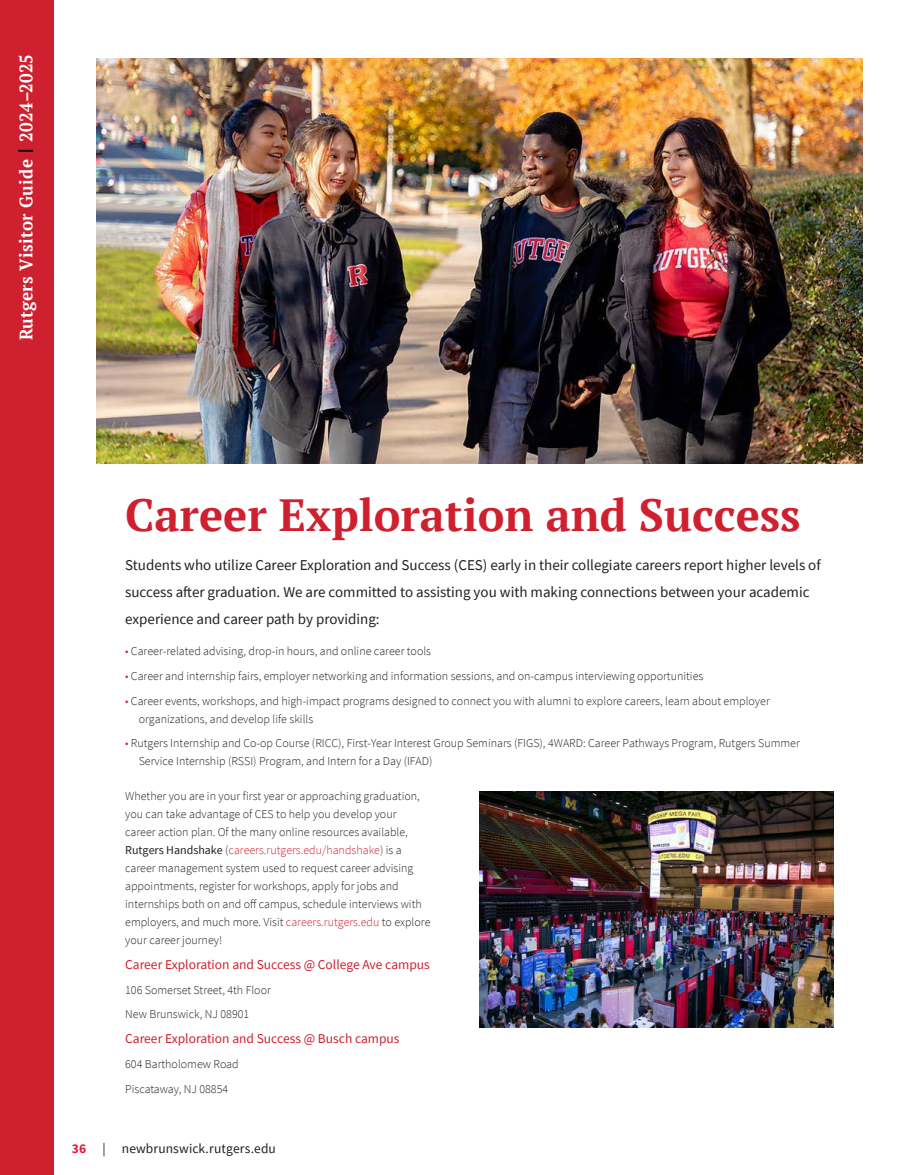
<style>
.page{position:relative;width:905px;height:1175px;background:#fff}
.page>*{position:absolute;margin:0;border:0;box-sizing:border-box;transform-origin:0 0}
.t1{font:700 45px "Yhwmlg PT Serif";color:#cf202f}
.t2{font:700 18px "Njrdkc PT Serif";letter-spacing:.015em;color:#fff;scale:.94 1}
.t3{font:15px/27px "Syjfnb Source Sans Pro";color:#231f20}
.t4{font:13.5px "Syjfnb Source Sans Pro";color:#cf202f}
.t5{font:13.5px "Syjfnb Source Sans Pro";letter-spacing:.005em;color:#231f20}
.t6{font:300 12px/18px "Sqpgnx Source Sans Pro";color:#231f20}
.s1{color:#110a0c}
.s2{font-family:"Fwbbpn Source Sans Pro"}
.s3{font-family:"Kdsmkr Source Sans Pro";color:#cf202f}
.s4{font-family:"Kdsmkr Source Sans Pro"}
.s5{font-family:"Fwbbpn Source Sans Pro";font-weight:400}
.s6{color:#cf202f}
.s7{font-family:"Jcfprg Source Sans Pro";font-weight:700;color:#e41c37}
</style>
<div class="page">
<div style="left:0;top:0;width:54px;height:1174px;background:#cf202f"></div>
<img style="left:96px;top:59px;width:767px;height:405px">
<img style="left:479px;top:791px;width:354px;height:236px">
<h2 class="t2" style="left:14px;top:340px;width:306px;rotate:-90deg">Rutgers Visitor Guide <span class="s1">|</span> 2024–2025</h2>
<h2 class="t1" style="left:125px;top:486px;width:677px">Career Exploration and Success</h2>
<p class="t3" style="left:125px;top:551px;width:697px">Students who utilize Career Exploration and Success (CES) early in their collegiate careers report higher levels of <span class="s2">success after graduation. We are committed to assisting you with making connections between your academic </span>experience and career path by providing:</p>
<p class="t6" style="left:125px;top:642px;width:307px"><span class="s3">•</span> Career-related advising, drop-in hours, and online career tools</p>
<p class="t6" style="left:125px;top:667px;width:579px"><span class="s3">•</span> Career and internship fairs, employer networking and information sessions, and on-campus interviewing opportunities</p>
<p class="t6" style="left:139px;top:691px;width:632px;text-indent:-14px"><span class="s3">•</span> Career events, workshops, and high-impact programs designed to connect you with alumni to explore careers, learn about employer organizations, and develop life skills</p>
<p class="t6" style="left:139px;top:734px;width:662px;text-indent:-14px"><span class="s3">•</span> Rutgers Internship and Co-op Course (RICC), First-Year Interest Group Seminars (FIGS), 4WARD: Career Pathways Program, Rutgers Summer<br>Service Internship (RSSI) Program, and Intern for a Day (IFAD)</p>
<p class="t6" style="left:125px;top:787px;width:307px">Whether you are in your first year or approaching graduation, you can take advantage of CES to help you develop your<br><span class="s4">career action plan. Of the many online resources available, </span><span class="s5">Rutgers Handshake</span> (<span class="s6">careers.rutgers.edu/handshake</span>) is a <span class="s4">career management system used to request career advising </span>appointments, register for workshops, apply for jobs and internships both on and off campus, schedule interviews with <span class="s4">employers, and much more. Visit</span> <span class="s3">careers.rutgers.edu</span> <span class="s4">to explore </span>your career journey!</p>
<h3 class="t4" style="left:125px;top:955px;width:306px">Career Exploration and Success @ College Ave campus</h3>
<p class="t6" style="left:125px;top:980px;width:147px">106 Somerset Street, 4th Floor</p>
<p class="t6" style="left:125px;top:1005px;width:126px">New Brunswick, NJ 08901</p>
<p class="t4" style="left:125px;top:1030px;width:276px">Career Exploration and Success @ Busch campus</p>
<p class="t6" style="left:125px;top:1054px;width:115px">604 Bartholomew Road</p>
<p class="t6" style="left:125px;top:1079px;width:104px">Piscataway, NJ 08854</p>
<p class="t5" style="left:72px;top:1139px;width:206px"><span class="s7">36</span> | newbrunswick.rutgers.edu</p>
</div>
